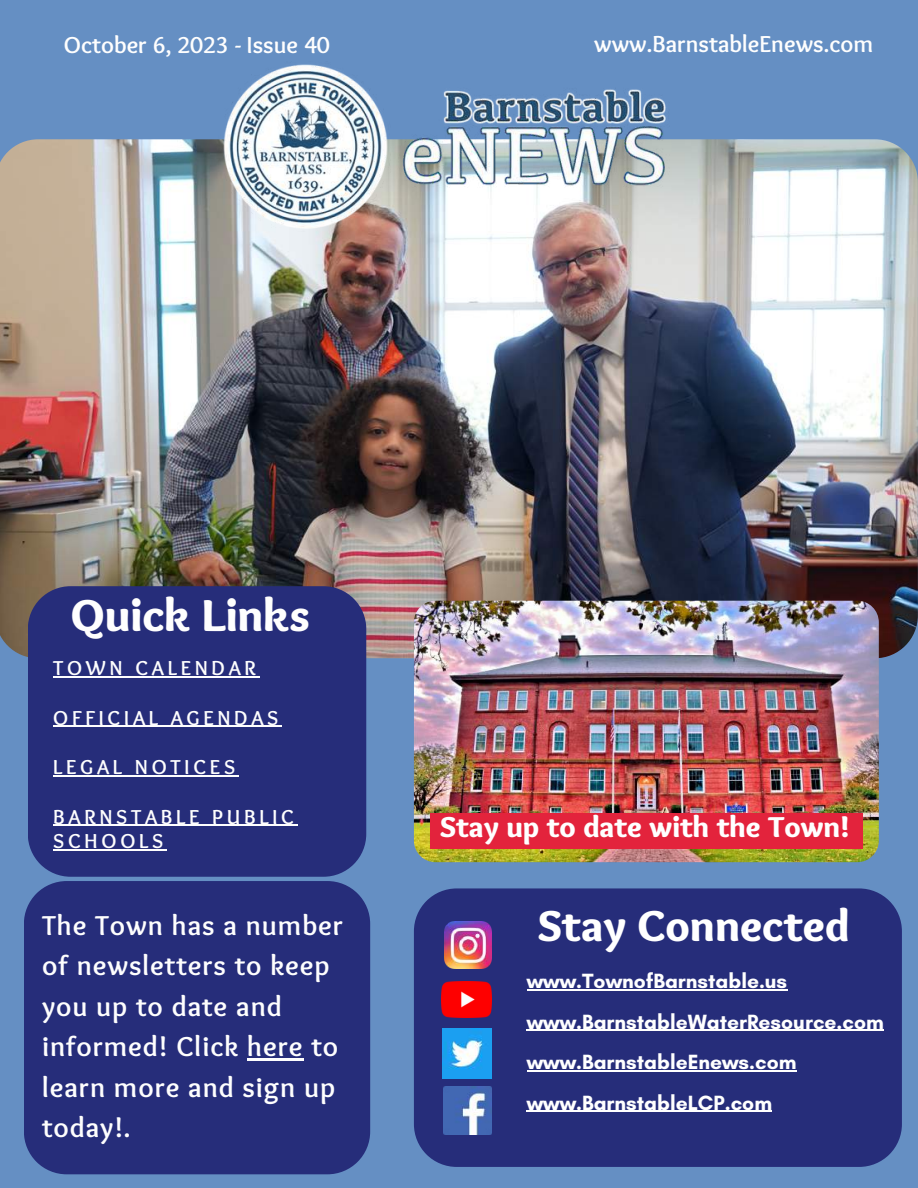
<style>
.page{position:relative;width:918px;height:1188px;background:#658fc3}
.page>*{position:absolute;margin:0;border:0;box-sizing:border-box;transform-origin:0 0}
.t1{font:900 46.5px "Sukar";color:#fefefe}
.t2{font:900 45px "Sukar";color:#fff}
.t3{font:900 30px "Sukar";color:#fff}
.t4{font:700 28.5px/40.5px "Sukar";letter-spacing:.03em;color:#fefefe}
.t5{font:700 24px "Sukar";color:#fefefe}
.t6{font:700 21px/40.5px "Glacial Indifference";color:#fff}
.t7{font:700 21px/24.8px "Sukar";letter-spacing:.18em;color:#fefefe}
</style>
<div class="page">
<div style="left:414px;top:888px;width:488px;height:279px;background:#262d7a"></div>
<img style="left:0;top:139px;width:918px;height:519px">
<img style="left:178px;top:64px;width:510px;height:167px">
<img style="left:443px;top:1086px;width:49px;height:48px">
<img style="left:442px;top:1029px;width:50px;height:49px">
<img style="left:444px;top:921px;width:47px;height:48px">
<img style="left:441px;top:981px;width:51px;height:36px">
<div style="left:28px;top:586px;width:338px;height:291px;background:#262d7a"></div>
<div style="left:24px;top:881px;width:346px;height:293px;background:#262d7a"></div>
<hr style="left:53px;top:676px;width:207px;height:1px;background:#fefefe">
<hr style="left:53px;top:726px;width:229px;height:1px;background:#fefefe">
<hr style="left:53px;top:775px;width:186px;height:1px;background:#fefefe">
<hr style="left:53px;top:825px;width:245px;height:1px;background:#fefefe">
<hr style="left:53px;top:850px;width:114px;height:1px;background:#fefefe">
<img style="left:414px;top:601px;width:465px;height:261px;border-radius:22px">
<div style="left:430px;top:813px;width:433px;height:36px;background:#e3233c"></div>
<hr style="left:247px;top:1058px;width:57px;height:3px;background:#fefefe">
<hr style="left:527px;top:989px;width:260px;height:1px;background:#fff">
<hr style="left:527px;top:1030px;width:357px;height:1px;background:#fff">
<hr style="left:527px;top:1070px;width:269px;height:1px;background:#fff">
<hr style="left:527px;top:1111px;width:245px;height:1px;background:#fff">
<p class="t5" style="left:64px;top:31px;width:267px">October 6, 2023 - Issue 40</p>
<p class="t5" style="left:594px;top:31px;width:281px">www.BarnstableEnews.com</p>
<h1 class="t1" style="left:71px;top:588px;width:240px">Quick Links</h1>
<p class="t7" style="left:53px;top:658px;width:204px">TOWN CALENDAR</p>
<p class="t7" style="left:53px;top:707px;width:227px">OFFICIAL AGENDAS</p>
<p class="t7" style="left:53px;top:757px;width:183px">LEGAL NOTICES</p>
<p class="t7" style="left:53px;top:806px;width:242px">BARNSTABLE PUBLIC<br>SCHOOLS</p>
<h3 class="t3" style="left:440px;top:810px;width:412px">Stay up to date with the Town!</h3>
<h3 class="t4" style="left:42px;top:907px;width:302px">The Town has a number of newsletters to keep you up to date and informed! Click here to learn more and sign up today!.</h3>
<h2 class="t2" style="left:537px;top:900px;width:314px">Stay Connected</h2>
<p class="t6" style="left:527px;top:961px;width:359px">www.TownofBarnstable.us www.BarnstableWaterResource.com www.BarnstableEnews.com www.BarnstableLCP.com</p>
</div>
